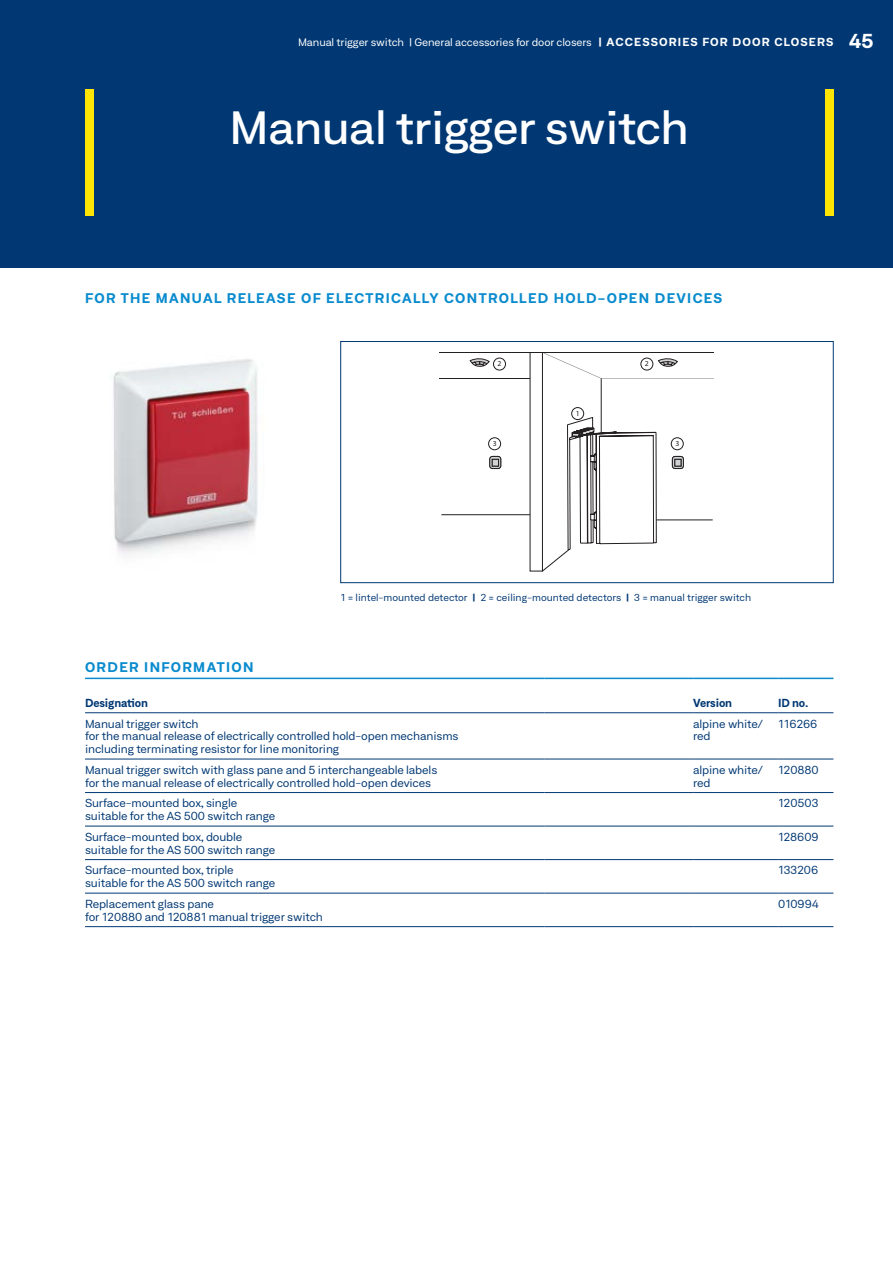
<style>
.page{position:relative;width:893px;height:1263px;background:#fff}
.page>*{position:absolute;margin:0;border:0;box-sizing:border-box;transform-origin:0 0}
.t1{font:500 expanded 45px "Neufile Grotesk";letter-spacing:-.01em;color:#fff}
.t2{font:700 expanded 13.5px "Neufile Grotesk";letter-spacing:.1em;color:#098bce}
.t3{font:expanded 11.25px/12.8px "Neufile Grotesk";letter-spacing:-.01em;color:#013874}
.t4{font:700 11.25px "Neufile Grotesk";letter-spacing:-.01em;color:#013874}
.t5{font:expanded 10.5px "Neufile Grotesk";letter-spacing:-.01em;color:#fff}
.t6{font:expanded 9.75px "Neufile Grotesk";color:#013874}
.t7{font:7.65px "Myriad Pro";color:#231f20}
.s1{font-weight:700;font-size:11.25px}
.s2{font-weight:700;font-size:19.5px}
.s3{font-weight:700}
</style>
<div class="page">
<div style="left:0;top:0;width:893px;height:268px;background:#013874"></div>
<div style="left:85px;top:89px;width:9px;height:126px;background:#ffe501"></div>
<div style="left:824px;top:89px;width:9px;height:126px;background:#ffe501"></div>
<img style="left:113px;top:359px;width:145px;height:195px">
<hr style="left:440px;top:378px;width:90px;height:1px;background:#231f20">
<hr style="left:440px;top:352px;width:274px;height:1px;background:#231f20">
<svg style="left:441px;top:353px;width:273px;height:219px"></svg>
<div style="left:340px;top:341px;width:493px;height:242px;border:1px solid #013874"></div>
<hr style="left:85px;top:712px;width:459px;height:1px;background:#013874">
<hr style="left:85px;top:759px;width:459px;height:1px;background:#013874">
<hr style="left:85px;top:792px;width:459px;height:1px;background:#013874">
<hr style="left:85px;top:826px;width:459px;height:1px;background:#013874">
<hr style="left:85px;top:859px;width:459px;height:1px;background:#013874">
<hr style="left:85px;top:893px;width:459px;height:1px;background:#013874">
<hr style="left:85px;top:926px;width:459px;height:1px;background:#013874">
<hr style="left:544px;top:712px;width:149px;height:1px;background:#013874">
<hr style="left:544px;top:759px;width:149px;height:1px;background:#013874">
<hr style="left:544px;top:792px;width:149px;height:1px;background:#013874">
<hr style="left:544px;top:826px;width:149px;height:1px;background:#013874">
<hr style="left:544px;top:859px;width:149px;height:1px;background:#013874">
<hr style="left:544px;top:893px;width:149px;height:1px;background:#013874">
<hr style="left:544px;top:926px;width:149px;height:1px;background:#013874">
<hr style="left:778px;top:926px;width:55px;height:1px;background:#013874">
<hr style="left:693px;top:712px;width:85px;height:1px;background:#013874">
<hr style="left:778px;top:712px;width:55px;height:1px;background:#013874">
<hr style="left:693px;top:759px;width:85px;height:1px;background:#013874">
<hr style="left:778px;top:759px;width:55px;height:1px;background:#013874">
<hr style="left:693px;top:792px;width:85px;height:1px;background:#013874">
<hr style="left:778px;top:792px;width:55px;height:1px;background:#013874">
<hr style="left:693px;top:826px;width:85px;height:1px;background:#013874">
<hr style="left:778px;top:826px;width:55px;height:1px;background:#013874">
<hr style="left:693px;top:859px;width:85px;height:1px;background:#013874">
<hr style="left:778px;top:859px;width:55px;height:1px;background:#013874">
<hr style="left:693px;top:893px;width:85px;height:1px;background:#013874">
<hr style="left:778px;top:893px;width:55px;height:1px;background:#013874">
<hr style="left:693px;top:926px;width:85px;height:1px;background:#013874">
<hr style="left:85px;top:678px;width:459px;height:1px;background:#098bce">
<hr style="left:544px;top:678px;width:149px;height:1px;background:#098bce">
<hr style="left:693px;top:678px;width:85px;height:1px;background:#098bce">
<hr style="left:778px;top:678px;width:55px;height:1px;background:#098bce">
<p class="t5" style="left:298px;top:36px;width:577px">Manual trigger switch | General accessories for door closers <span class="s1">| ACCESSORIES FOR DOOR CLOSERS</span> <span class="s2">45</span></p>
<h1 class="t1" style="left:230px;top:99px;width:461px">Manual trigger switch</h1>
<p class="t2" style="left:85px;top:289px;width:639px">FOR THE MANUAL RELEASE OF ELECTRICALLY CONTROLLED HOLD-OPEN DEVICES</p>
<p class="t7" style="left:498px;top:359px;width:5px">2</p>
<p class="t7" style="left:645px;top:359px;width:5px">2</p>
<p class="t7" style="left:576px;top:408px;width:5px">1</p>
<p class="t7" style="left:493px;top:439px;width:5px">3</p>
<p class="t7" style="left:675px;top:439px;width:5px">3</p>
<p class="t6" style="left:340px;top:591px;width:412px">1 = lintel-mounted detector <span class="s3">|</span> 2 = ceiling-mounted detectors <span class="s3">|</span> 3 = manual trigger switch</p>
<p class="t2" style="left:85px;top:658px;width:170px">ORDER INFORMATION</p>
<p class="t4" style="left:85px;top:695px;width:65px">Designation</p>
<p class="t4" style="left:693px;top:695px;width:41px">Version</p>
<p class="t4" style="left:778px;top:695px;width:32px">ID no.</p>
<p class="t3" style="left:85px;top:717px;width:375px">Manual trigger switch<br>for the manual release of electrically controlled hold-open mechanisms including terminating resistor for line monitoring</p>
<p class="t3" style="left:693px;top:717px;width:71px">alpine white/ red</p>
<p class="t3" style="left:778px;top:717px;width:41px">116266</p>
<p class="t3" style="left:85px;top:763px;width:354px">Manual trigger switch with glass pane and 5 interchangeable labels for the manual release of electrically controlled hold-open devices</p>
<p class="t3" style="left:693px;top:763px;width:71px">alpine white/ red</p>
<p class="t3" style="left:778px;top:763px;width:42px">120880</p>
<p class="t3" style="left:85px;top:797px;width:192px">Surface-mounted box, single suitable for the AS 500 switch range</p>
<p class="t3" style="left:778px;top:797px;width:42px">120503</p>
<p class="t3" style="left:85px;top:830px;width:192px">Surface-mounted box, double suitable for the AS 500 switch range</p>
<p class="t3" style="left:778px;top:830px;width:42px">128609</p>
<p class="t3" style="left:85px;top:864px;width:192px">Surface-mounted box, triple suitable for the AS 500 switch range</p>
<p class="t3" style="left:778px;top:864px;width:42px">133206</p>
<p class="t3" style="left:85px;top:897px;width:239px">Replacement glass pane<br>for 120880 and 120881 manual trigger switch</p>
<p class="t3" style="left:778px;top:897px;width:42px">010994</p>
</div>
